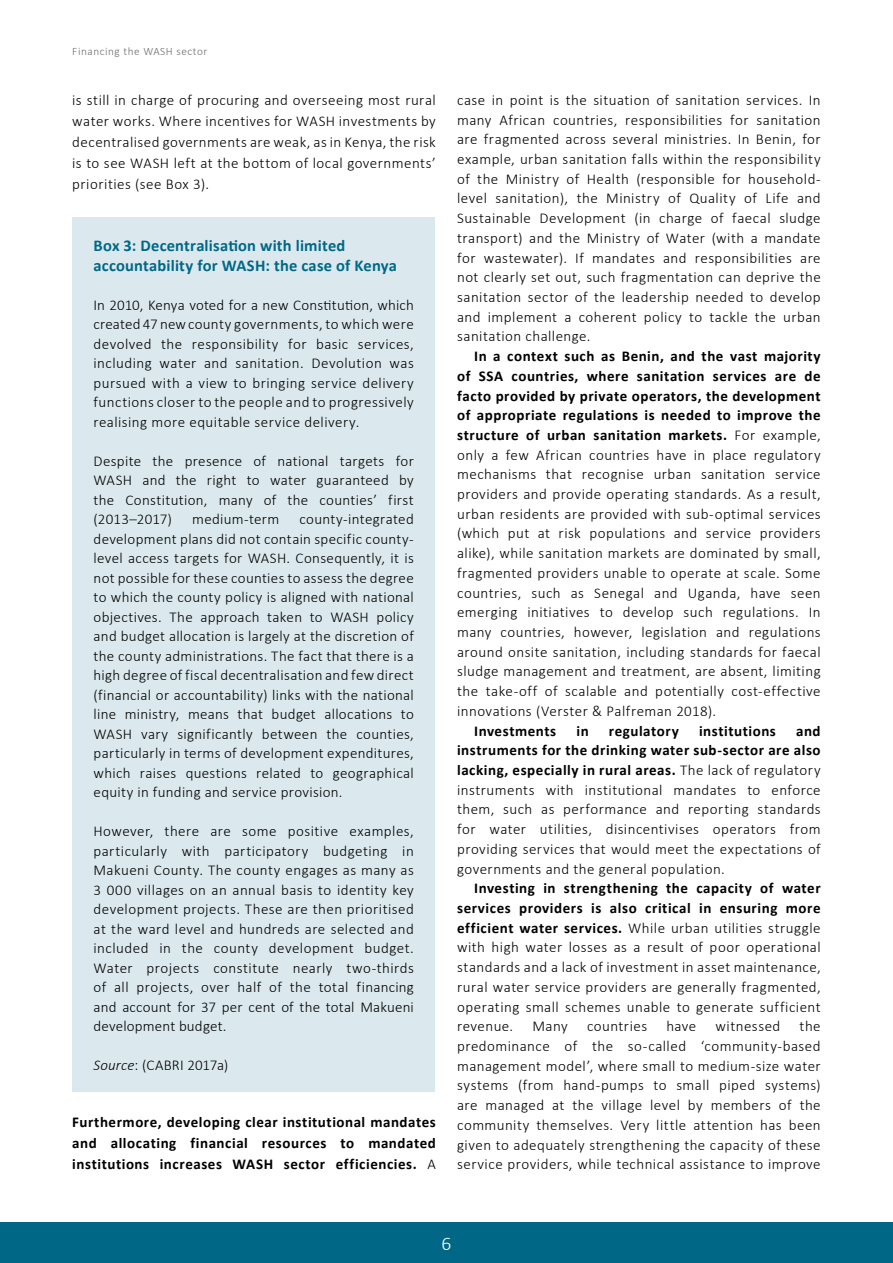
<style>
.page{position:relative;width:893px;height:1263px;background:#fff}
.page>*{position:absolute;margin:0;border:0;box-sizing:border-box;transform-origin:0 0}
.t1{font:300 19.5px "Calibri";color:#fff}
.t2{font:700 16.5px/19.5px "Calibri";letter-spacing:.01em;color:#006886}
.t3{font:300 15px/19.6px "Calibri";letter-spacing:.03em;color:#000;text-align:justify}
.t4{font:700 15px/21px "Calibri";letter-spacing:.035em;color:#000;text-align:justify}
.t5{font:300 15px "Calibri";letter-spacing:.005em;color:#000}
.t6{font:300 11.25px "Calibri";letter-spacing:.05em;color:#6d6e71}
.s1{font-style:italic}
.s2{font-weight:300}
.s3{font-weight:700}
</style>
<div class="page">
<div style="left:0;top:1222px;width:893px;height:41px;background:#006886"></div>
<div style="left:72px;top:217px;width:363px;height:874px;background:#dbe9ee"></div>
<p class="t6" style="left:72px;top:44px;width:137px">Financing the WASH sector</p>
<p class="t3" style="left:72px;top:89px;width:365px;line-height:21px">is still in charge of procuring and overseeing most rural water works. Where incentives for WASH investments by decentralised governments are weak, as in Kenya, the risk is to see WASH left at the bottom of local governments’ priorities (see Box 3).</p>
<p class="t2" style="left:94px;top:236px;width:305px">Box 3: Decentralisation with limited accountability for WASH: the case of Kenya</p>
<p class="t3" style="left:94px;top:294px;width:322px">In 2010, Kenya voted for a new Constitution, which created 47 new county governments, to which were devolved the responsibility for basic services, including water and sanitation. Devolution was pursued with a view to bringing service delivery functions closer to the people and to progressively realising more equitable service delivery.</p>
<p class="t3" style="left:94px;top:450px;width:322px">Despite the presence of national targets for WASH and the right to water guaranteed by the Constitution, many of the counties’ first (2013–2017)</p>
<p class="t3" style="left:94px;top:509px;width:322px;text-indent:206px">county-integrated development plans did not contain specific county&shy;level access targets for WASH. Consequently, it is not possible for these counties to assess the degree to which the county policy is aligned with national objectives. The approach taken to WASH policy and budget allocation is largely at the discretion of the county administrations. The fact that there is a high degree of fiscal decentralisation and few direct (financial or accountability) links with the national line ministry, means that budget allocations to WASH vary significantly between the counties, particularly in terms of development expenditures, which raises questions related to geographical equity in funding and service provision.</p>
<p class="t3" style="left:94px;top:821px;width:322px">However, there are some positive examples, particularly with participatory budgeting in Makueni County. The county engages as many as 3 000 villages on an annual basis to identity key development projects. These are then prioritised at the ward level and hundreds are selected and included in the county development budget.<br>Water projects constitute nearly two-thirds of all projects, over half of the total financing and account for 37 per cent of the total Makueni development budget.</p>
<p class="t5" style="left:94px;top:1056px;width:136px"><span class="s1">Source</span>: (CABRI 2017a)</p>
<p class="t3" style="left:192px;top:508px;width:89px">medium-term</p>
<p class="t4" style="left:72px;top:1112px;width:365px">Furthermore, developing clear institutional mandates and allocating financial resources to mandated institutions increases WASH sector efficiencies. <span class="s2">A</span></p>
<p class="t3" style="left:457px;top:89px;width:365px">case in point is the situation of sanitation services. In many African countries, responsibilities for sanitation are fragmented across several ministries. In Benin, for example, urban sanitation falls within the responsibility of the Ministry of Health (responsible for household&shy;level sanitation), the Ministry of Quality of Life and Sustainable Development (in charge of faecal sludge transport) and the Ministry of Water (with a mandate for wastewater). If mandates and responsibilities are not clearly set out, such fragmentation can deprive the sanitation sector of the leadership needed to develop and implement a coherent policy to tackle the urban sanitation challenge.</p>
<p class="t3" style="left:457px;top:346px;width:365px;text-indent:17px"><span class="s3">In a context such as Benin, and the vast majority of SSA countries, where sanitation services are de facto provided by private operators, the development of appropriate regulations is needed to improve the structure of urban sanitation markets.</span> For example, only a few African countries have in place regulatory mechanisms that recognise urban sanitation service providers and provide operating standards. As a result, urban residents are provided with sub-optimal services (which put at risk populations and service providers alike), while sanitation markets are dominated by small, fragmented providers unable to operate at scale. Some countries, such as Senegal and Uganda, have seen emerging initiatives to develop such regulations. In many countries, however, legislation and regulations around onsite sanitation, including standards for faecal sludge management and treatment, are absent, limiting the take-off of scalable and potentially cost-effective innovations (Verster &amp; Palfreman 2018).</p>
<p class="t4" style="left:474px;top:720px;width:84px">Investments</p>
<p class="t4" style="left:576px;top:720px;width:14px">in</p>
<p class="t4" style="left:609px;top:720px;width:71px">regulatory</p>
<p class="t4" style="left:699px;top:720px;width:78px">institutions</p>
<p class="t3" style="left:457px;top:720px;width:365px;text-indent:339px"><span class="s3">and instruments for the drinking water sub-sector are also lacking, especially in rural areas.</span> The lack of regulatory instruments with institutional mandates to enforce them, such as performance and reporting standards for water utilities, disincentivises operators from providing services that would meet the expectations of governments and the general population.</p>
<p class="t3" style="left:457px;top:878px;width:365px;text-indent:17px"><span class="s3">Investing in strengthening the capacity of water services providers is also critical in ensuring more efficient water services.</span> While urban utilities struggle with high water losses as a result of poor operational standards and a lack of investment in asset maintenance, rural water service providers are generally fragmented, operating small schemes unable to generate sufficient revenue.</p>
<p class="t3" style="left:457px;top:1016px;width:365px;text-indent:343px">the predominance of the so-called ‘community-based management model’, where small to medium-size water systems (from hand-pumps to small piped systems) are managed at the village level by members of the community themselves. Very little attention has been given to adequately strengthening the capacity of these service providers, while technical assistance to improve</p>
<p class="t3" style="left:532px;top:1016px;width:37px">Many</p>
<p class="t3" style="left:587px;top:1016px;width:62px">countries</p>
<p class="t3" style="left:666px;top:1016px;width:31px">have</p>
<p class="t3" style="left:716px;top:1016px;width:66px">witnessed</p>
<h1 class="t1" style="left:442px;top:1231px;width:11px">6</h1>
</div>
